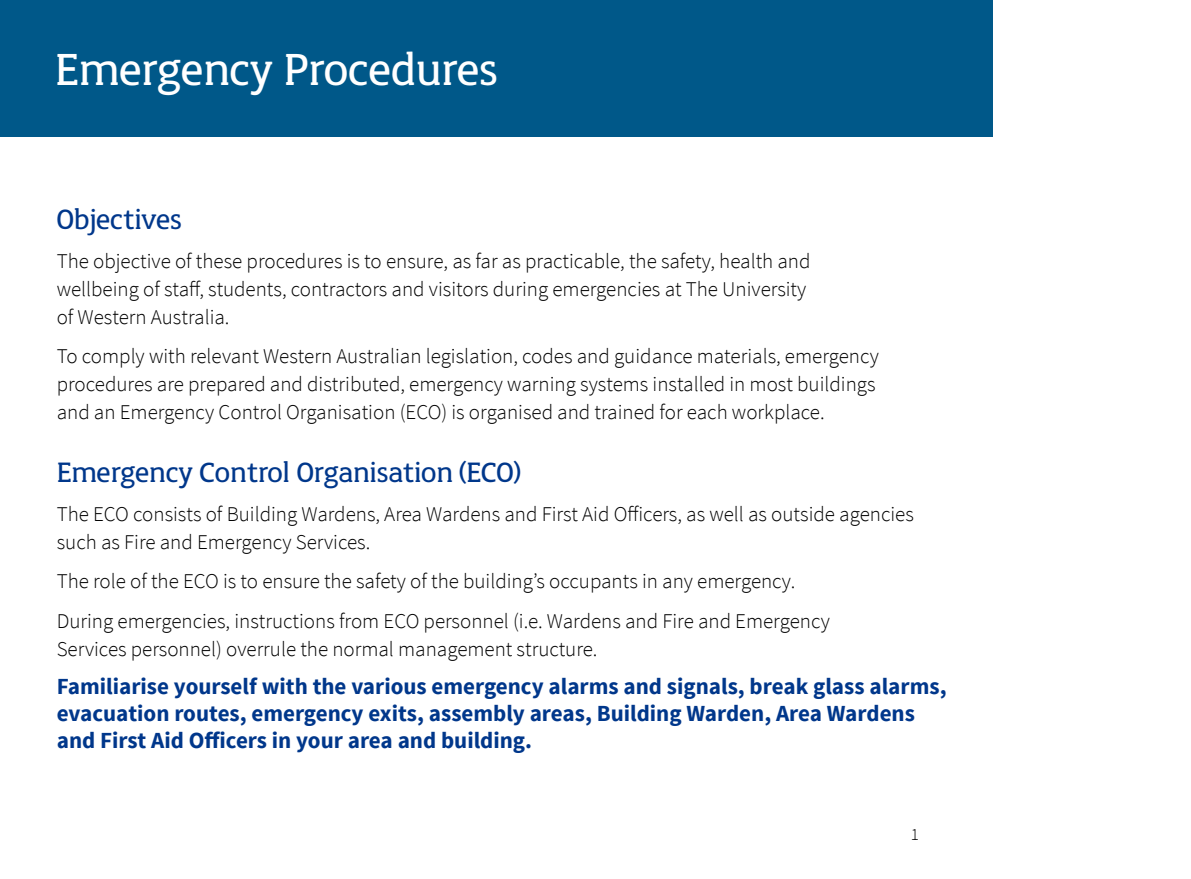
<style>
.page{position:relative;width:1191px;height:879px;background:#fff}
.page>*{position:absolute;margin:0;border:0;box-sizing:border-box;transform-origin:0 0}
.t1{font:48px "UWA";color:#fff}
.t2{font:30px "UWA";color:#00378b}
.t3{font:700 23px/27px "Source Sans Pro";color:#00378b}
.t4{font:300 21px/28px "Source Sans Pro";color:#000}
.t5{font:300 17px "Source Sans Pro";color:#000}
</style>
<div class="page">
<div style="left:0;top:0;width:992px;height:136px;background:#005889"></div>
<h1 class="t1" style="left:55px;top:44px;width:444px">Emergency Procedures</h1>
<h2 class="t2" style="left:57px;top:203px;width:127px">Objectives</h2>
<p class="t4" style="left:57px;top:247px;width:755px">The objective of these procedures is to ensure, as far as practicable, the safety, health and wellbeing of staff, students, contractors and visitors during emergencies at The University of Western Australia.</p>
<p class="t4" style="left:57px;top:342px;width:823px">To comply with relevant Western Australian legislation, codes and guidance materials, emergency procedures are prepared and distributed, emergency warning systems installed in most buildings and an Emergency Control Organisation (ECO) is organised and trained for each workplace.</p>
<h2 class="t2" style="left:57px;top:456px;width:465px">Emergency Control Organisation (ECO)</h2>
<p class="t4" style="left:57px;top:500px;width:858px">The ECO consists of Building Wardens, Area Wardens and First Aid Officers, as well as outside agencies such as Fire and Emergency Services.</p>
<p class="t4" style="left:57px;top:562px;width:774px;line-height:39.4px">The role of the ECO is to ensure the safety of the building’s occupants in any emergency.<br>During emergencies, instructions from ECO personnel (i.e. Wardens and Fire and Emergency</p>
<p class="t4" style="left:57px;top:635px;width:542px">Services personnel) overrule the normal management structure.</p>
<p class="t3" style="left:57px;top:674px;width:891px">Familiarise yourself with the various emergency alarms and signals, break glass alarms, evacuation routes, emergency exits, assembly areas, Building Warden, Area Wardens and First Aid Officers in your area and building.</p>
<p class="t5" style="left:910px;top:824px;width:10px">1</p>
</div>
